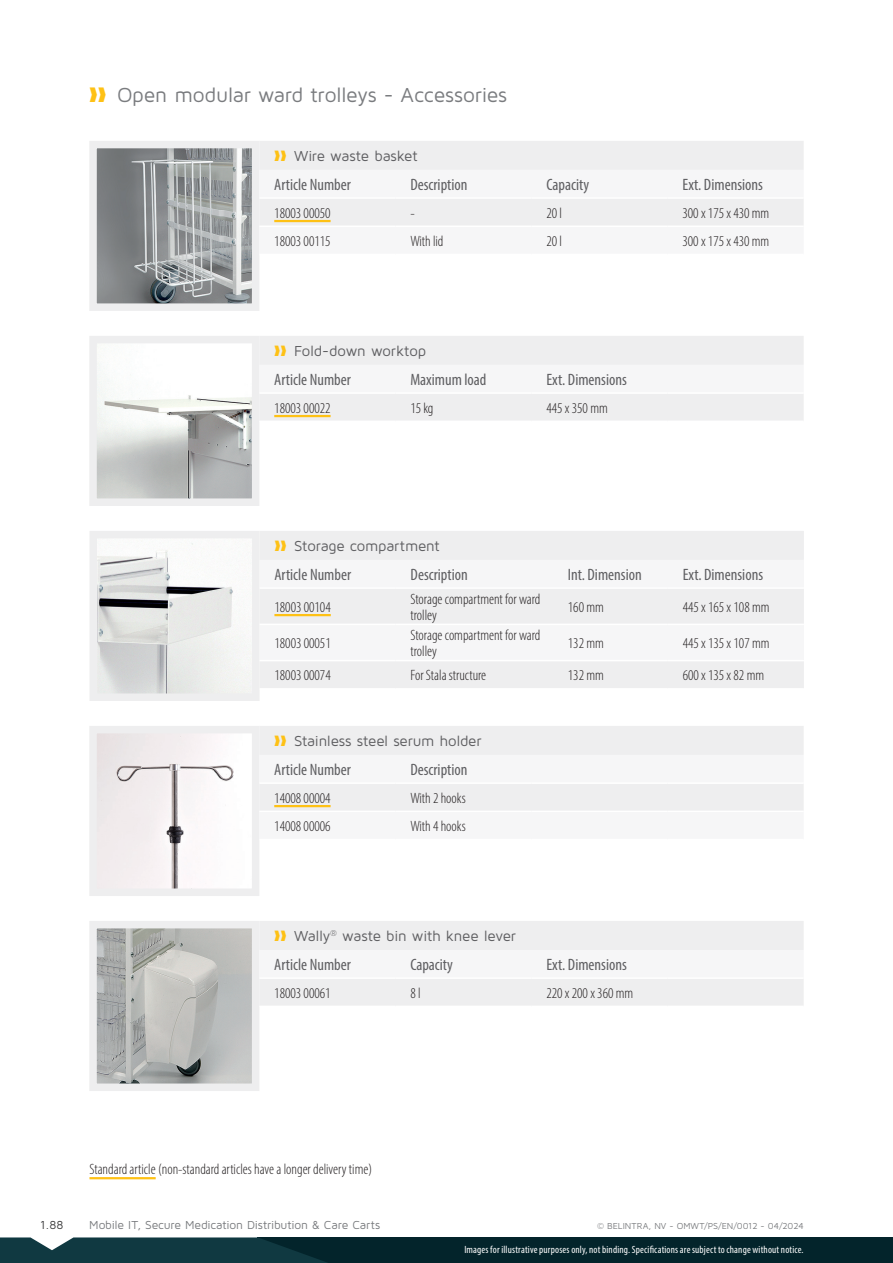
<style>
.page{position:relative;width:893px;height:1263px;background:#fff}
.page>*{position:absolute;margin:0;border:0;box-sizing:border-box;transform-origin:0 0}
.t1{font:21px "Maven Pro";letter-spacing:-.01em;color:#7a7c7f}
.table__header_2_NL{font:condensed 16.5px "Myriad Pro";color:#5f5f62}
.table__body_NL{font:300 condensed 15px/16.5px "Myriad Pro";color:#231f20}
.t2{font:15px "Maven Pro";letter-spacing:-.015em;color:#5f5f62}
.Standaardproduct{font:300 condensed 15px "Myriad Pro";color:#231f20}
.t3{font:12px "Maven Pro";letter-spacing:-.015em;color:#7a7c7f}
.t4{font:12px "Maven Pro";color:#3c3c3d}
.t5{font:condensed 10.5px "Myriad Pro";letter-spacing:.015em;color:#fff}
.Paragraph_Style_2{font:9px "Maven Pro";color:#7a7c7f}
.s1{color:#fec115}
</style>
<div class="page">
<img style="left:98px;top:930px;width:152px;height:152px">
<div style="left:89px;top:921px;width:170px;height:170px;border:8px solid #eeeeef"></div>
<img style="left:98px;top:363px;width:152px;height:134px">
<div style="left:89px;top:336px;width:170px;height:170px;border:8px solid #eeeeef"></div>
<img style="left:98px;top:150px;width:152px;height:152px">
<div style="left:89px;top:141px;width:170px;height:170px;border:8px solid #eeeeef"></div>
<img style="left:98px;top:543px;width:153px;height:149px">
<div style="left:89px;top:531px;width:171px;height:170px;border:8px solid #eeeeef"></div>
<img style="left:98px;top:735px;width:136px;height:152px">
<div style="left:89px;top:726px;width:170px;height:170px;border:8px solid #eeeeef"></div>
<div style="left:258px;top:1237px;width:635px;height:26px;background:#03242b"></div>
<svg style="left:0;top:1237px;width:327px;height:26px;background:#194047"></svg>
<div style="left:259px;top:336px;width:545px;height:84px;background:#eeeeef"></div>
<div style="left:259px;top:365px;width:545px;height:27px;background:#f6f6f7"></div>
<hr style="left:259px;top:392px;width:136px;height:2px;background:#fff">
<hr style="left:395px;top:392px;width:136px;height:2px;background:#fff">
<hr style="left:531px;top:392px;width:137px;height:2px;background:#fff">
<hr style="left:668px;top:392px;width:136px;height:2px;background:#fff">
<hr style="left:274px;top:415px;width:57px;height:2px;background:#fec115">
<div style="left:259px;top:141px;width:545px;height:29px;background:#eeeeef"></div>
<div style="left:259px;top:199px;width:545px;height:26px;background:#eeeeef"></div>
<hr style="left:274px;top:220px;width:57px;height:2px;background:#fec115">
<div style="left:259px;top:921px;width:545px;height:84px;background:#eeeeef"></div>
<div style="left:259px;top:950px;width:545px;height:27px;background:#f6f6f7"></div>
<hr style="left:259px;top:977px;width:136px;height:2px;background:#fff">
<hr style="left:395px;top:977px;width:136px;height:2px;background:#fff">
<hr style="left:531px;top:977px;width:137px;height:2px;background:#fff">
<hr style="left:668px;top:977px;width:136px;height:2px;background:#fff">
<hr style="left:89px;top:1177px;width:67px;height:2px;background:#fec115">
<div style="left:260px;top:531px;width:544px;height:157px;background:#eeeeef"></div>
<div style="left:260px;top:560px;width:544px;height:100px;background:#f6f6f7"></div>
<hr style="left:260px;top:587px;width:136px;height:2px;background:#fff">
<hr style="left:396px;top:587px;width:157px;height:2px;background:#fff">
<hr style="left:553px;top:587px;width:115px;height:2px;background:#fff">
<hr style="left:668px;top:587px;width:136px;height:2px;background:#fff">
<hr style="left:260px;top:624px;width:136px;height:1px;background:#fff">
<hr style="left:396px;top:624px;width:157px;height:1px;background:#fff">
<hr style="left:553px;top:624px;width:115px;height:1px;background:#fff">
<hr style="left:668px;top:624px;width:136px;height:1px;background:#fff">
<hr style="left:260px;top:660px;width:136px;height:1px;background:#fff">
<hr style="left:396px;top:660px;width:157px;height:1px;background:#fff">
<hr style="left:553px;top:660px;width:115px;height:1px;background:#fff">
<hr style="left:668px;top:660px;width:136px;height:1px;background:#fff">
<hr style="left:274px;top:614px;width:57px;height:2px;background:#fec115">
<div style="left:259px;top:726px;width:545px;height:29px;background:#eeeeef"></div>
<div style="left:259px;top:784px;width:545px;height:26px;background:#eeeeef"></div>
<hr style="left:274px;top:805px;width:57px;height:2px;background:#fec115">
<p class="t1" style="left:89px;top:82px;width:419px"><span class="s1">❱❱</span> Open modular ward trolleys - Accessories</p>
<p class="t2" style="left:274px;top:147px;width:145px"><span class="s1">❱❱</span> Wire waste basket</p>
<p class="table__header_2_NL" style="left:274px;top:175px;width:78px">Article Number</p>
<p class="table__header_2_NL" style="left:410px;top:175px;width:59px">Description</p>
<p class="table__header_2_NL" style="left:546px;top:175px;width:44px">Capacity</p>
<p class="table__header_2_NL" style="left:682px;top:175px;width:82px">Ext. Dimensions</p>
<p class="Standaardproduct" style="left:274px;top:204px;width:58px">18003 00050</p>
<p class="table__body_NL" style="left:410px;top:204px;width:6px">-</p>
<p class="table__body_NL" style="left:546px;top:204px;width:17px">20 l</p>
<p class="table__body_NL" style="left:682px;top:204px;width:88px">300 x 175 x 430 mm</p>
<p class="table__body_NL" style="left:274px;top:233px;width:58px">18003 00115</p>
<p class="table__body_NL" style="left:410px;top:233px;width:35px">With lid</p>
<p class="table__body_NL" style="left:546px;top:233px;width:17px">20 l</p>
<p class="table__body_NL" style="left:682px;top:233px;width:88px">300 x 175 x 430 mm</p>
<p class="t2" style="left:274px;top:342px;width:153px"><span class="s1">❱❱</span> Fold-down worktop</p>
<p class="table__header_2_NL" style="left:274px;top:370px;width:78px">Article Number</p>
<p class="table__header_2_NL" style="left:410px;top:370px;width:78px">Maximum load</p>
<p class="table__header_2_NL" style="left:546px;top:370px;width:82px">Ext. Dimensions</p>
<p class="Standaardproduct" style="left:274px;top:399px;width:58px">18003 00022</p>
<p class="table__body_NL" style="left:410px;top:399px;width:25px">15 kg</p>
<p class="table__body_NL" style="left:546px;top:399px;width:63px">445 x 350 mm</p>
<p class="t2" style="left:274px;top:537px;width:167px"><span class="s1">❱❱</span> Storage compartment</p>
<p class="table__header_2_NL" style="left:274px;top:565px;width:78px">Article Number</p>
<p class="table__header_2_NL" style="left:411px;top:565px;width:59px">Description</p>
<p class="table__header_2_NL" style="left:568px;top:565px;width:75px">Int. Dimension</p>
<p class="table__header_2_NL" style="left:683px;top:565px;width:82px">Ext. Dimensions</p>
<p class="Standaardproduct" style="left:274px;top:598px;width:58px">18003 00104</p>
<p class="table__body_NL" style="left:411px;top:590px;width:131px">Storage compartment for ward trolley</p>
<p class="table__body_NL" style="left:568px;top:599px;width:38px">160 mm</p>
<p class="table__body_NL" style="left:683px;top:599px;width:88px">445 x 165 x 108 mm</p>
<p class="table__body_NL" style="left:274px;top:635px;width:58px">18003 00051</p>
<p class="table__body_NL" style="left:411px;top:627px;width:131px">Storage compartment for ward trolley</p>
<p class="table__body_NL" style="left:568px;top:635px;width:38px">132 mm</p>
<p class="table__body_NL" style="left:683px;top:635px;width:88px">445 x 135 x 107 mm</p>
<p class="table__body_NL" style="left:274px;top:667px;width:58px">18003 00074</p>
<p class="table__body_NL" style="left:411px;top:667px;width:77px">For Stala structure</p>
<p class="table__body_NL" style="left:568px;top:667px;width:38px">132 mm</p>
<p class="table__body_NL" style="left:683px;top:667px;width:83px">600 x 135 x 82 mm</p>
<p class="t2" style="left:274px;top:732px;width:209px"><span class="s1">❱❱</span> Stainless steel serum holder</p>
<p class="table__header_2_NL" style="left:274px;top:760px;width:78px">Article Number</p>
<p class="table__header_2_NL" style="left:410px;top:760px;width:59px">Description</p>
<p class="Standaardproduct" style="left:274px;top:789px;width:58px">14008 00004</p>
<p class="table__body_NL" style="left:410px;top:789px;width:57px">With 2 hooks</p>
<p class="table__body_NL" style="left:274px;top:818px;width:58px">14008 00006</p>
<p class="table__body_NL" style="left:410px;top:818px;width:57px">With 4 hooks</p>
<p class="t2" style="left:274px;top:927px;width:243px"><span class="s1">❱❱</span> Wally<sup>®</sup> waste bin with knee lever</p>
<p class="table__header_2_NL" style="left:274px;top:955px;width:78px">Article Number</p>
<p class="table__header_2_NL" style="left:410px;top:955px;width:44px">Capacity</p>
<p class="table__header_2_NL" style="left:546px;top:955px;width:82px">Ext. Dimensions</p>
<p class="table__body_NL" style="left:274px;top:984px;width:58px">18003 00061</p>
<p class="table__body_NL" style="left:410px;top:984px;width:12px">8 l</p>
<p class="table__body_NL" style="left:546px;top:984px;width:88px">220 x 200 x 360 mm</p>
<p class="table__body_NL" style="left:89px;top:1161px;width:284px">Standard article (non-standard articles have a longer delivery time)</p>
<p class="t4" style="left:40px;top:1217px;width:25px">1.88</p>
<p class="t3" style="left:89px;top:1217px;width:292px">Mobile IT, Secure Medication Distribution &amp; Care Carts</p>
<p class="Paragraph_Style_2" style="left:597px;top:1220px;width:208px">© BELINTRA, NV - OMWT/PS/EN/0012 - 04/2024</p>
<p class="t5" style="left:464px;top:1244px;width:341px">Images for illustrative purposes only, not binding. Specifications are subject to change without notice.</p>
</div>
